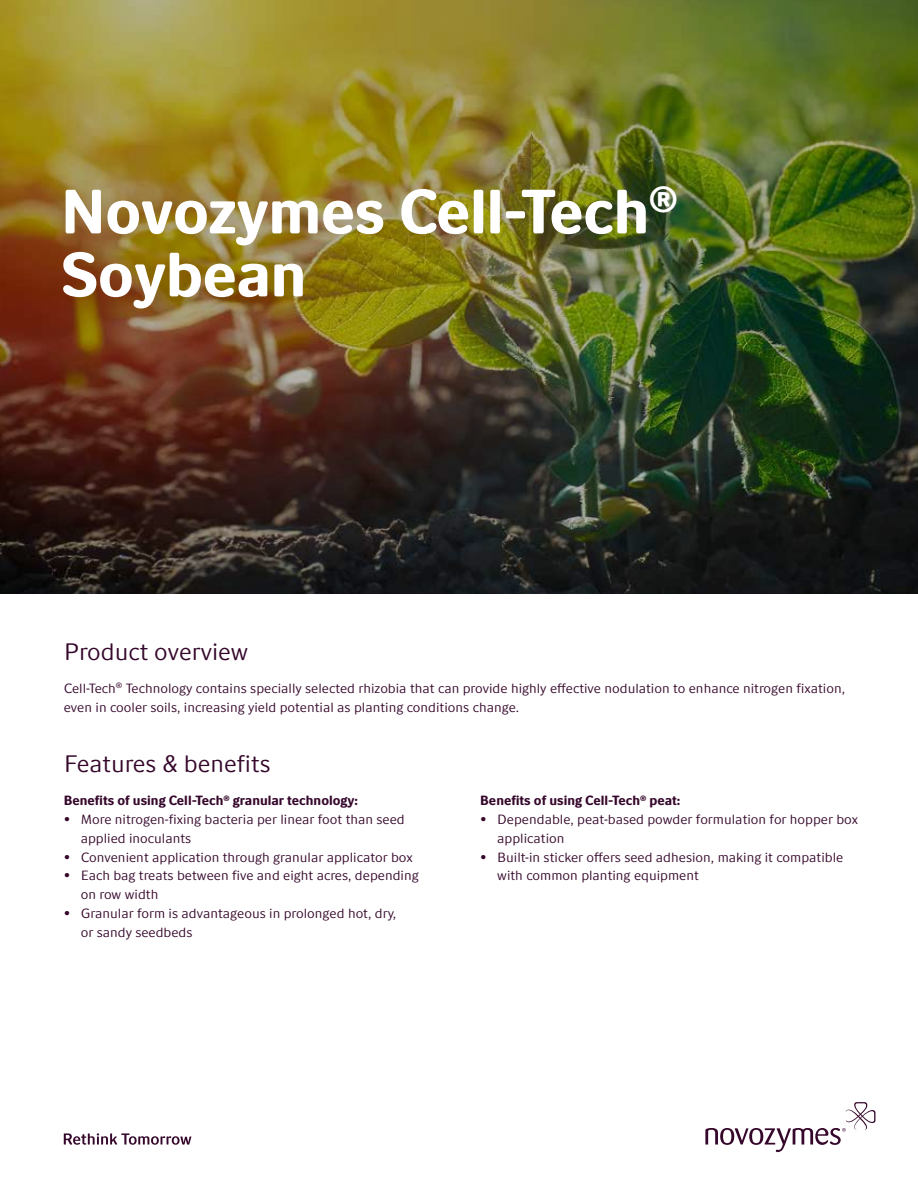
<style>
.page{position:relative;width:918px;height:1188px;background:#fff}
.page>*{position:absolute;margin:0;border:0;box-sizing:border-box;transform-origin:0 0}
.t1{font:700 63px/63px "Novozymes";letter-spacing:-.01em;color:#fff}
.t2{font:24px "Novozymes";color:#35072b}
.t3{font:13.5px/18.8px "Novozymes";color:#35072b}
.t4{font:700 13.5px "Novozymes";color:#35072b}
</style>
<div class="page">
<svg style="left:705px;top:1102px;width:170px;height:50px"></svg>
<svg style="left:64px;top:1133px;width:127px;height:12px"></svg>
<img style="left:0;top:0;width:918px;height:594px">
<h1 class="t1" style="left:61px;top:180px;width:619px">Novozymes Cell-Tech<sup>®<br></sup>Soybean</h1>
<h2 class="t2" style="left:64px;top:638px;width:186px">Product overview</h2>
<p class="t3" style="left:64px;top:679px;width:783px">Cell-Tech<sup>®</sup> Technology contains specially selected rhizobia that can provide highly effective nodulation to enhance nitrogen fixation, even in cooler soils, increasing yield potential as planting conditions change.</p>
<h2 class="t2" style="left:64px;top:750px;width:208px">Features &amp; benefits</h2>
<p class="t4" style="left:64px;top:793px;width:296px">Benefits of using Cell-Tech<sup>®</sup> granular technology:</p>
<p class="t3" style="left:81px;top:810px;width:325px;text-indent:-17px">• More nitrogen-fixing bacteria per linear foot than seed applied inoculants</p>
<p class="t3" style="left:64px;top:847px;width:351px">• Convenient application through granular applicator box</p>
<p class="t3" style="left:81px;top:866px;width:339px;text-indent:-17px">• Each bag treats between five and eight acres, depending on row width</p>
<p class="t3" style="left:81px;top:904px;width:317px;text-indent:-17px">• Granular form is advantageous in prolonged hot, dry, or sandy seedbeds</p>
<p class="t4" style="left:480px;top:793px;width:202px">Benefits of using Cell-Tech<sup>®</sup> peat:</p>
<p class="t3" style="left:497px;top:810px;width:362px;text-indent:-17px">• Dependable, peat-based powder formulation for hopper box application</p>
<p class="t3" style="left:497px;top:847px;width:348px;text-indent:-17px">• Built-in sticker offers seed adhesion, making it compatible with common planting equipment</p>
</div>
